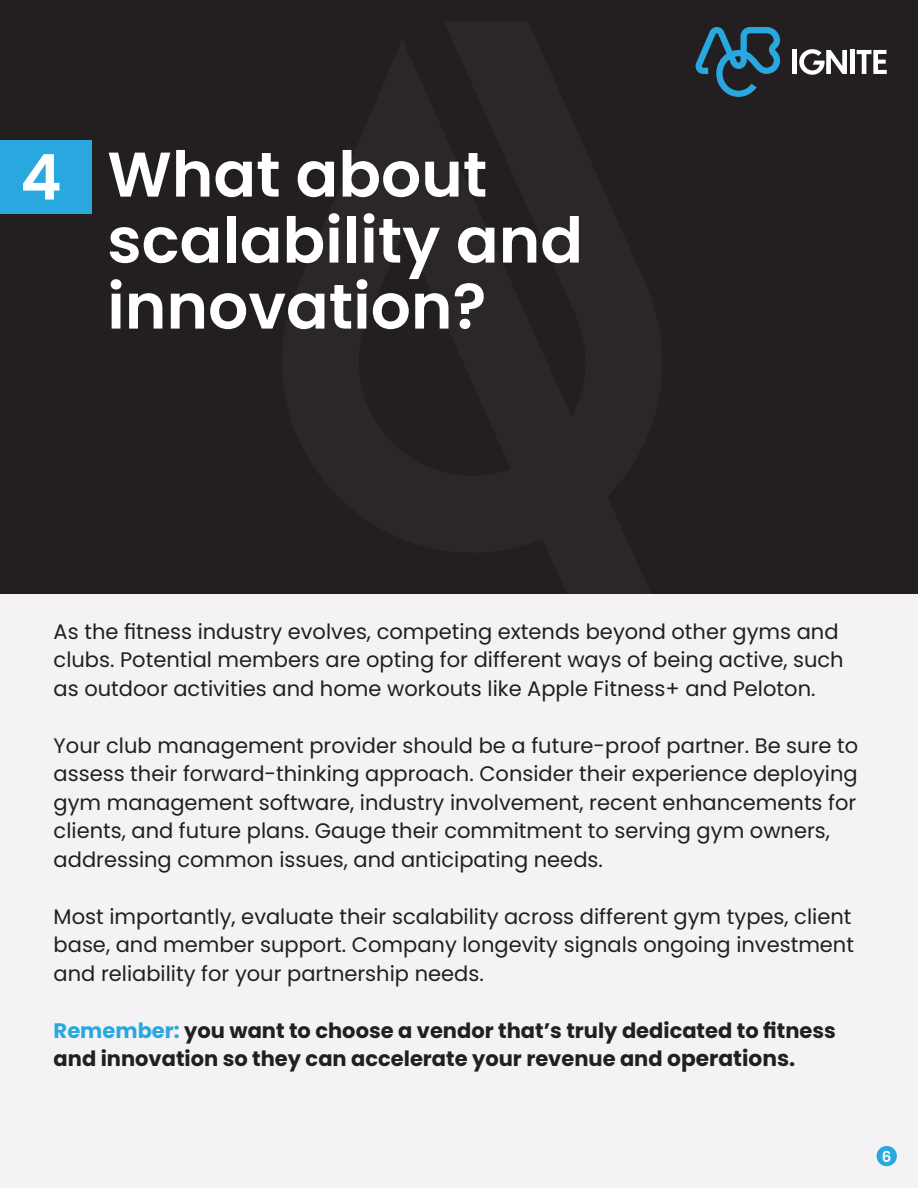
<style>
.page{position:relative;width:918px;height:1188px;background:#f5f2f5}
.page>*{position:absolute;margin:0;border:0;box-sizing:border-box;transform-origin:0 0}
.t1{font:600 63px/66px "Poppins";color:#fff}
.t2{font:21px/28.5px "Poppins";color:#211f1f}
.t3{font:700 21px/28.5px "Poppins";color:#211f1f}
.t4{font:600 15px "Poppins";color:#fff}
.s1{color:#29a8e0}
.s2{font-size:21.75px}
</style>
<div class="page">
<div style="left:0;top:0;width:918px;height:594px;background:#231f20"></div>
<div style="left:877px;top:1146px;width:20px;height:20px;background:#29a8e0;border-radius:50%"></div>
<div style="left:792px;top:50px;width:5px;height:24px;background:#fff"></div>
<svg style="left:799px;top:49px;width:48px;height:26px"></svg>
<div style="left:850px;top:50px;width:5px;height:24px;background:#fff"></div>
<svg style="left:857px;top:50px;width:30px;height:24px"></svg>
<svg style="left:695px;top:27px;width:85px;height:70px"></svg>
<div style="left:0;top:140px;width:92px;height:74px;background:#29a8e0"></div>
<p class="t1" style="left:20px;top:145px;width:43px">4</p>
<p class="t1" style="left:107px;top:142px;width:477px">What about scalability and innovation?</p>
<p class="t2" style="left:54px;top:617px;width:792px">As the fitness industry evolves, competing extends beyond other gyms and clubs. Potential members are opting for different ways of being active, such as outdoor activities and home workouts like Apple Fitness+ and Peloton.</p>
<p class="t2" style="left:54px;top:731px;width:806px">Your club management provider should be a future-proof partner. Be sure to assess their forward-thinking approach. Consider their experience deploying gym management software, industry involvement, recent enhancements for clients, and future plans. Gauge their commitment to serving gym owners, addressing common issues, and anticipating needs.</p>
<p class="t2" style="left:54px;top:902px;width:802px">Most importantly, evaluate their scalability across different gym types, client base, and member support. Company longevity signals ongoing investment and reliability for your partnership needs.</p>
<p class="t3" style="left:54px;top:1016px;width:784px"><span class="s1">Remember:</span> you want to choose a vendor that’s truly dedicated to fitness and innovation so they can accelerate your revenue and <span class="s2">operations.</span></p>
<p class="t4" style="left:882px;top:1148px;width:11px">6</p>
</div>
